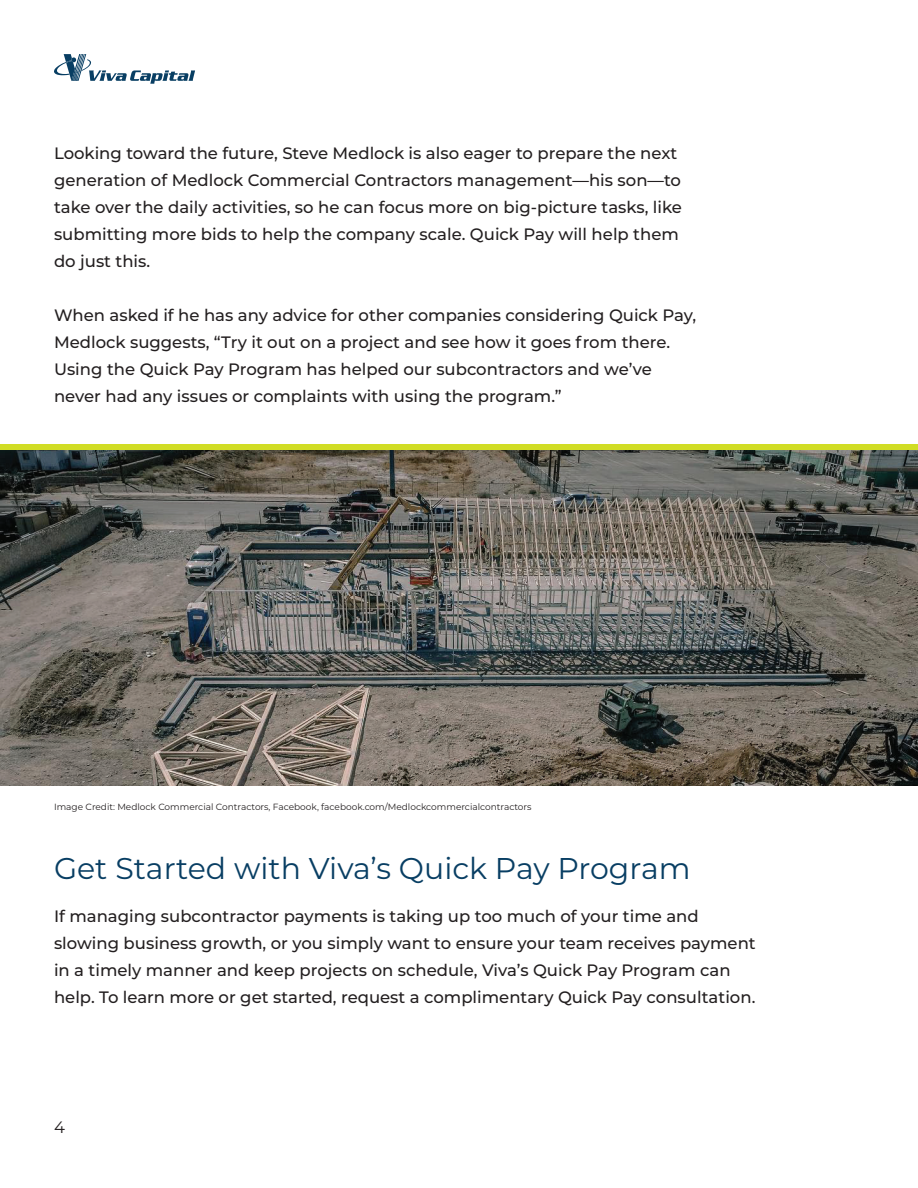
<style>
.page{position:relative;width:918px;height:1188px;background:#fff}
.page>*{position:absolute;margin:0;border:0;box-sizing:border-box;transform-origin:0 0}
.t1{font:30px "Montserrat";color:#083e63}
.t2{font:500 16.5px/27px "Montserrat";color:#231f20}
.t3{font:16.5px "Montserrat";color:#231f20}
.t4{font:9px "Montserrat";color:#231f20}
</style>
<div class="page">
<svg style="left:54px;top:54px;width:141px;height:30px"></svg>
<img style="left:0;top:450px;width:918px;height:336px">
<div style="left:0;top:444px;width:918px;height:6px;background:#d1dd25"></div>
<p class="t2" style="left:54px;top:141px;width:630px">Looking toward the future, Steve Medlock is also eager to prepare the next generation of Medlock Commercial Contractors management—his son—to take over the daily activities, so he can focus more on big-picture tasks, like submitting more bids to help the company scale. Quick Pay will help them do just this.</p>
<p class="t2" style="left:54px;top:303px;width:644px">When asked if he has any advice for other companies considering Quick Pay, Medlock suggests, “Try it out on a project and see how it goes from there.<br>Using the Quick Pay Program has helped our subcontractors and we’ve never had any issues or complaints with using the program.”</p>
<p class="t4" style="left:54px;top:802px;width:479px">Image Credit: Medlock Commercial Contractors, Facebook, facebook.com/Medlockcommercialcontractors</p>
<h1 class="t1" style="left:54px;top:854px;width:638px">Get Started with Viva’s Quick Pay Program</h1>
<p class="t2" style="left:54px;top:904px;width:703px">If managing subcontractor payments is taking up too much of your time and slowing business growth, or you simply want to ensure your team receives payment in a timely manner and keep projects on schedule, Viva’s Quick Pay Program can help. To learn more or get started, request a complimentary Quick Pay consultation.</p>
<p class="t3" style="left:54px;top:1120px;width:12px">4</p>
</div>
